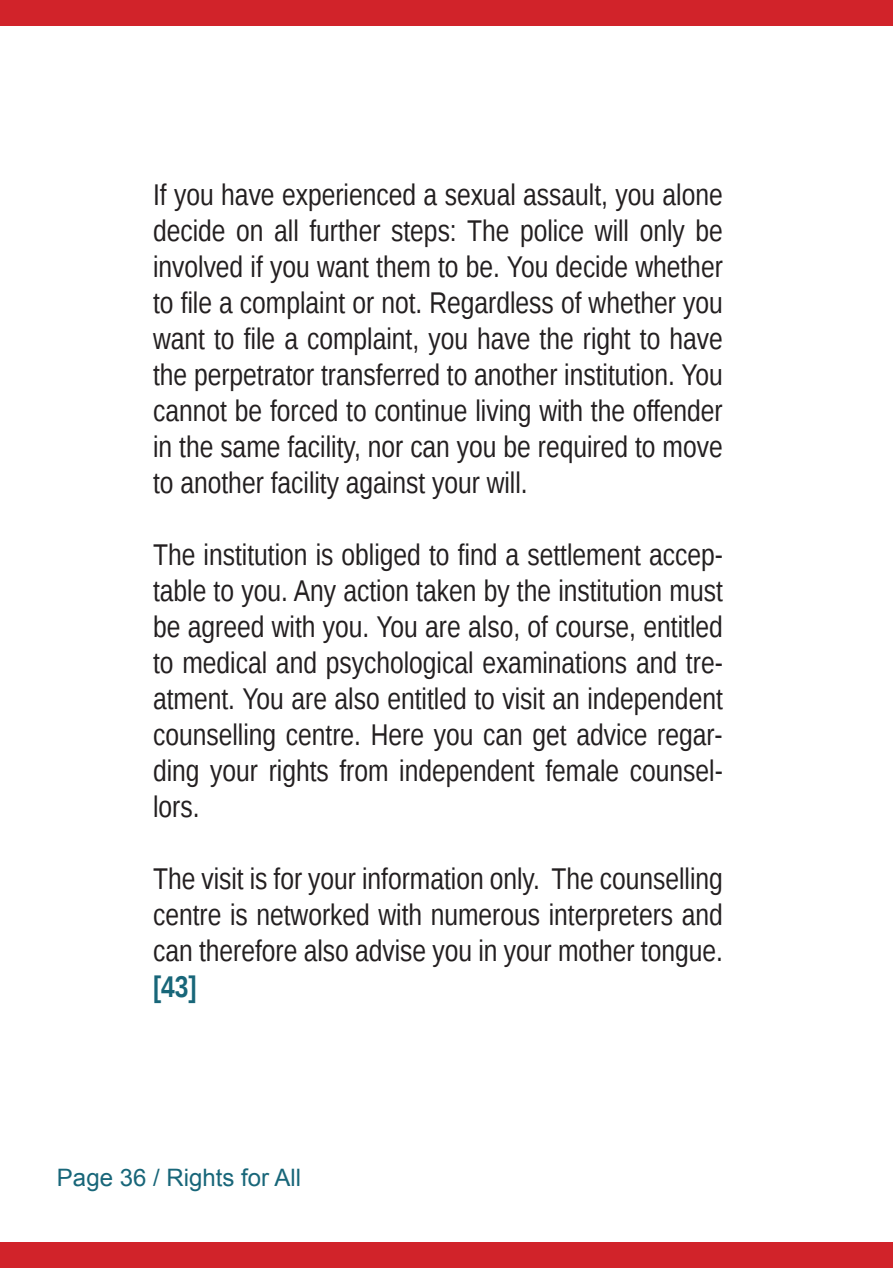
<style>
.page{position:relative;width:893px;height:1268px;background:#fff}
.page>*{position:absolute;margin:0;border:0;box-sizing:border-box;transform-origin:0 0}
.t1{font:30px/36px "Liberation Sans Narrow";color:#231f20;text-align:justify}
.t2{font:700 30px "Liberation Sans Narrow";color:#186679}
.t3{font:24px "Arial";color:#186679}
</style>
<div class="page">
<div style="left:0;top:1242px;width:893px;height:25px;background:#d1232a"></div>
<div style="left:0;top:0;width:893px;height:26px;background:#d1232a"></div>
<p class="t1" style="left:153px;top:177px;width:571px">If you have experienced a sexual assault, you alone decide on all further steps: The police will only be involved if you want them to be. You decide whether to file a complaint or not. Regardless of whether you want to file a complaint, you have the right to have the perpetrator transferred to another institution. You cannot be forced to continue living with the offender in the same facility, nor can you be required to move to another facility against your will.</p>
<p class="t1" style="left:153px;top:537px;width:571px">The institution is obliged to find a settlement accep&shy;table to you. Any action taken by the institution must be agreed with you. You are also, of course, entitled to medical and psychological examinations and tre&shy;atment. You are also entitled to visit an independent counselling centre. Here you can get advice regar&shy;ding your rights from independent female counsel&shy;lors.</p>
<p class="t1" style="left:153px;top:861px;width:571px">The visit is for your information only. The counselling centre is networked with numerous interpreters and can therefore also advise you in your mother tongue.</p>
<p class="t2" style="left:153px;top:975px;width:45px">[43]</p>
<p class="t3" style="left:57px;top:1167px;width:246px">Page 36 / Rights for All</p>
</div>
